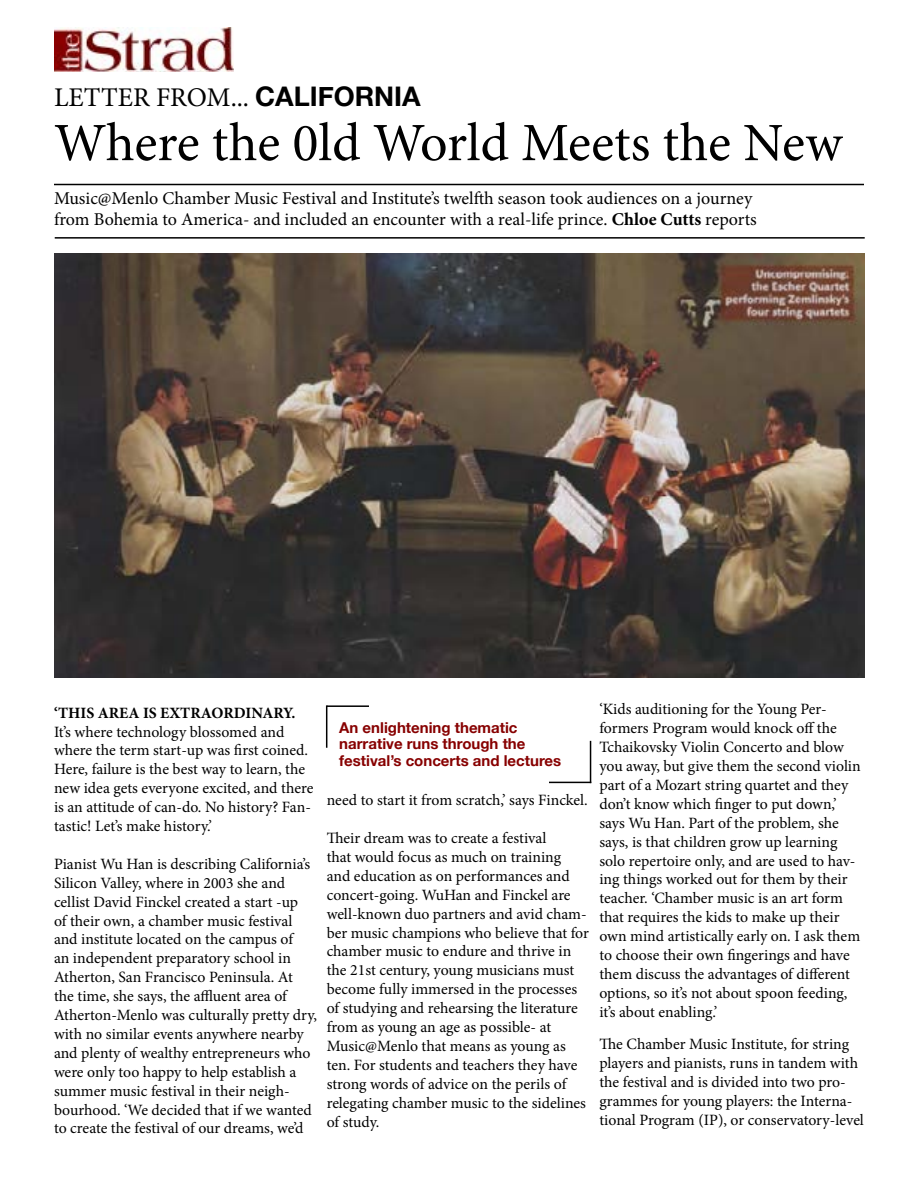
<style>
.page{position:relative;width:918px;height:1188px;background:#fff}
.page>*{position:absolute;margin:0;border:0;box-sizing:border-box;transform-origin:0 0}
.t1{font:54px "Minion Pro";color:#000}
.t2{font:27px "Minion Pro";color:#000}
.t3{font:18px/21.6px "Minion Pro";color:#000}
.t4{font:15.75px/18.9px "Minion Pro";letter-spacing:-.005em;color:#000}
.t5{font:700 15.75px "Minion Pro";color:#000}
.t6{font:700 15px/16.5px "Helvetica Neue";color:#870000}
.s1{font-family:"Helvetica Neue";font-weight:700}
.s2{font-weight:700}
</style>
<div class="page">
<img style="left:54px;top:254px;width:811px;height:424px">
<hr style="left:54px;top:184px;width:810px;height:1px;background:#000">
<hr style="left:55px;top:237px;width:810px;height:2px;background:#000">
<hr style="left:549px;top:782px;width:42px;height:1px;background:#000">
<hr style="left:590px;top:741px;width:1px;height:42px;background:#000">
<hr style="left:327px;top:705px;width:42px;height:2px;background:#000">
<hr style="left:326px;top:705px;width:1px;height:43px;background:#000">
<img style="left:54px;top:28px;width:180px;height:43px">
<h2 class="t2" style="left:54px;top:79px;width:368px">LETTER FROM... <span class="s1">CALIFORNIA</span></h2>
<h1 class="t1" style="left:54px;top:107px;width:790px">Where the 0ld World Meets the New</h1>
<p class="t3" style="left:54px;top:187px;width:704px">Music@Menlo Chamber Music Festival and Institute’s twelfth season took audiences on a journey from Bohemia to America- and included an encounter with a real-life prince. <span class="s2">Chloe Cutts</span> reports</p>
<p class="t5" style="left:54px;top:702px;width:243px">‘THIS AREA IS EXTRAORDINARY.</p>
<p class="t4" style="left:54px;top:722px;width:261px">It’s where technology blossomed and where the term start-up was first coined.<br>Here, failure is the best way to learn, the new idea gets everyone excited, and there is an attitude of can-do. No history? Fan&shy;tastic! Let’s make history.’</p>
<p class="t4" style="left:54px;top:854px;width:265px">Pianist Wu Han is describing California’s Silicon Valley, where in 2003 she and cellist David Finckel created a start -up<br>of their own, a chamber music festival and institute located on the campus of<br>an independent preparatory school in Atherton, San Francisco Peninsula. At<br>the time, she says, the affluent area of Atherton-Menlo was culturally pretty dry, with no similar events anywhere nearby and plenty of wealthy entrepreneurs who were only too happy to help establish a summer music festival in their neigh&shy;bourhood. ‘We decided that if we wanted to create the festival of our dreams, we’d</p>
<p class="t6" style="left:339px;top:720px;width:223px">An enlightening thematic narrative runs through the festival’s concerts and lectures</p>
<p class="t4" style="left:327px;top:791px;width:263px">need to start it from scratch,’ says Finckel.</p>
<p class="t4" style="left:327px;top:829px;width:264px">Their dream was to create a festival<br>that would focus as much on training<br>and education as on performances and concert-going. WuHan and Finckel are well-known duo partners and avid cham&shy;ber music champions who believe that for chamber music to endure and thrive in the 21st century, young musicians must become fully immersed in the processes of studying and rehearsing the literature from as young an age as possible- at Music@Menlo that means as young as ten. For students and teachers they have strong words of advice on the perils of relegating chamber music to the sidelines of study.</p>
<p class="t4" style="left:599px;top:700px;width:263px">‘Kids auditioning for the Young Per&shy;formers Program would knock off the Tchaikovsky Violin Concerto and blow you away, but give them the second violin part of a Mozart string quartet and they don’t know which finger to put down,’ says Wu Han. Part of the problem, she says, is that children grow up learning solo repertoire only, and are used to hav&shy;ing things worked out for them by their teacher. ‘Chamber music is an art form that requires the kids to make up their own mind artistically early on. I ask them to choose their own fingerings and have them discuss the advantages of different options, so it’s not about spoon feeding, it’s about enabling.’</p>
<p class="t4" style="left:599px;top:1035px;width:266px">The Chamber Music Institute, for string players and pianists, runs in tandem with the festival and is divided into two pro&shy;grammes for young players: the Interna&shy;tional Program (IP), or conservatory-level</p>
</div>
